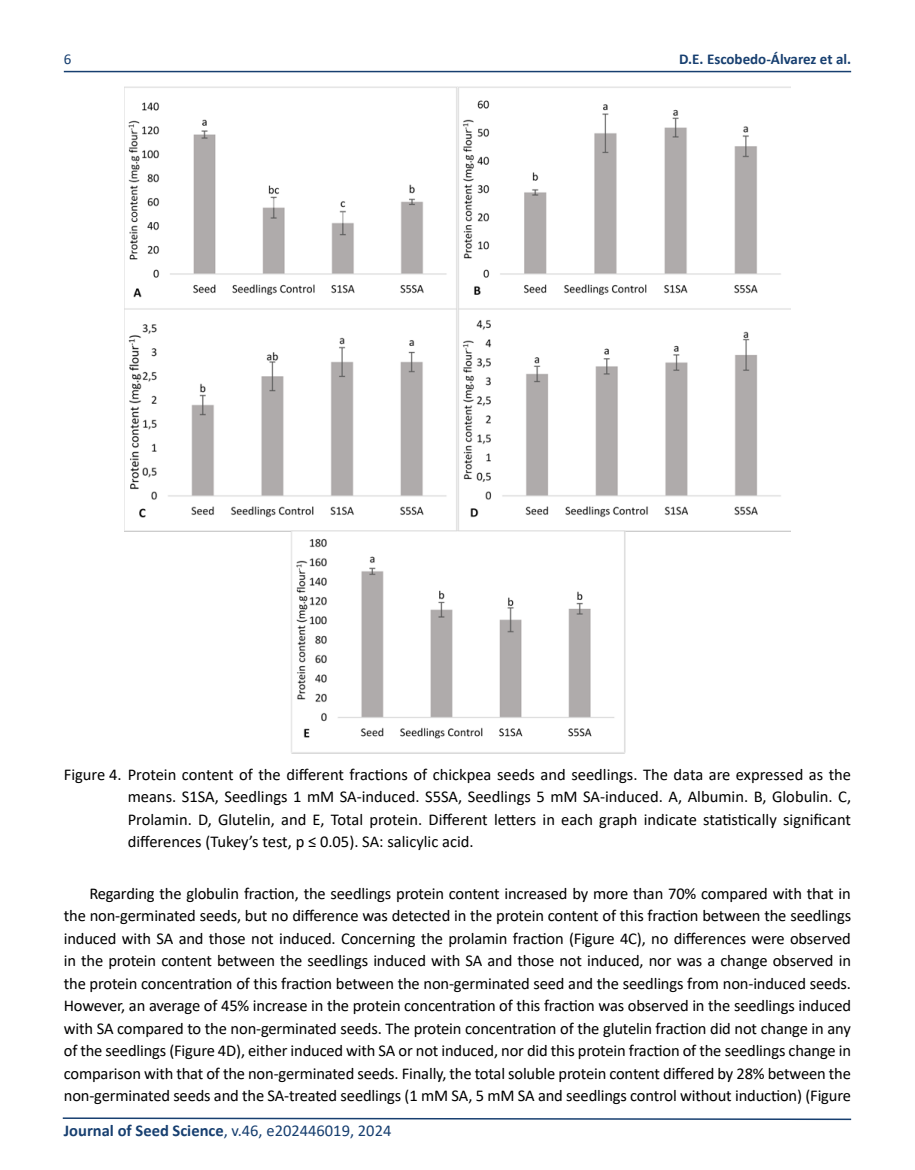
<style>
.page{position:relative;width:915px;height:1170px;background:#fff}
.page>*{position:absolute;margin:0;border:0;box-sizing:border-box;transform-origin:0 0}
.t1{font:16.5px/22.5px "Calibri";letter-spacing:-.01em;color:#000;text-align:justify}
.t2{font:16.5px "Calibri";color:#173f70}
.t3{font:700 15px "Calibri";color:#173f70}
.t4{font:15px "Calibri";color:#173f70}
.s1{font-weight:700}
</style>
<div class="page">
<svg style="left:62px;top:1117px;width:790px;height:3px"></svg>
<hr style="left:64px;top:71px;width:786px;height:1px;background:#173f70">
<img style="left:125px;top:86px;width:665px;height:668px">
<p class="t4" style="left:64px;top:48px;width:9px">6</p>
<p class="t3" style="left:679px;top:48px;width:173px">D.E. Escobedo-Álvarez et al.</p>
<p class="t1" style="left:128px;top:762px;width:724px;text-indent:-64px">Figure 4. Protein content of the different fractions of chickpea seeds and seedlings. The data are expressed as the means. S1SA, Seedlings 1 mM SA-induced. S5SA, Seedlings 5 mM SA-induced. A, Albumin. B, Globulin. C, Prolamin. D, Glutelin, and E, Total protein. Different letters in each graph indicate statistically significant differences (Tukey’s test, p ≤ 0.05). SA: salicylic acid.</p>
<p class="t1" style="left:64px;top:881px;width:788px;text-indent:26px">Regarding the globulin fraction, the seedlings protein content increased by more than 70% compared with that in the non-germinated seeds, but no difference was detected in the protein content of this fraction between the seedlings induced with SA and those not induced. Concerning the prolamin fraction (Figure 4C), no differences were observed in the protein content between the seedlings induced with SA and those not induced, nor was a change observed in the protein concentration of this fraction between the non-germinated seed and the seedlings from non-induced seeds.<br>However, an average of 45% increase in the protein concentration of this fraction was observed in the seedlings induced with SA compared to the non-germinated seeds. The protein concentration of the glutelin fraction did not change in any of the seedlings (Figure 4D), either induced with SA or not induced, nor did this protein fraction of the seedlings change in comparison with that of the non-germinated seeds. Finally, the total soluble protein content differed by 28% between the non-germinated seeds and the SA-treated seedlings (1 mM SA, 5 mM SA and seedlings control without induction) (Figure</p>
<p class="t2" style="left:64px;top:1118px;width:329px"><span class="s1">Journal of Seed Science</span>, v.46, e202446019, 2024</p>
</div>
